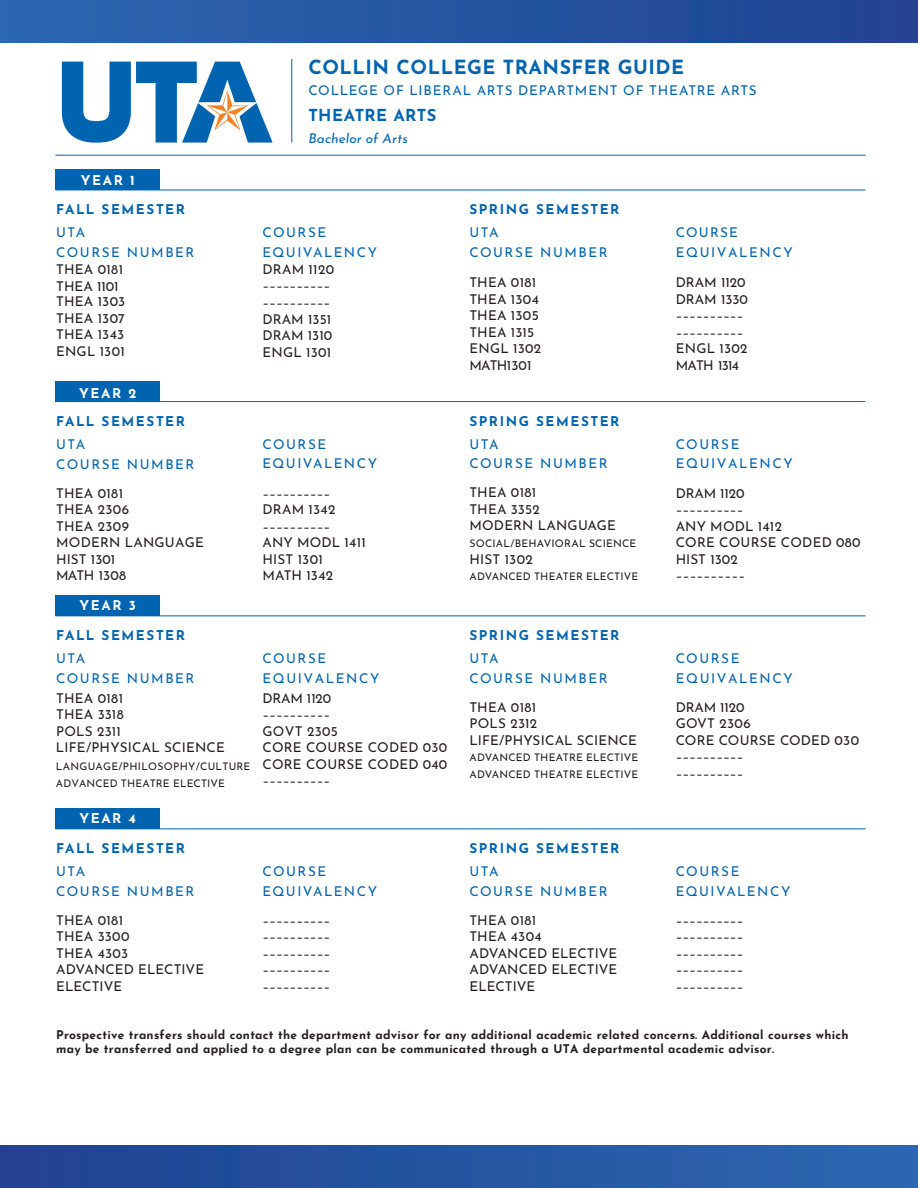
<style>
.page{position:relative;width:918px;height:1188px;background:#fff}
.page>*{position:absolute;margin:0;border:0;box-sizing:border-box;transform-origin:0 0}
.t1{font:700 19.5px "Josefin Sans";letter-spacing:.025em;color:#0064b1}
.t2{font:700 16.5px "Josefin Sans";letter-spacing:.02em;color:#0064b1}
.t3{font:13.5px/16.5px "Josefin Sans";letter-spacing:.015em;color:#231f20}
.t4{font:13.5px/19.5px "Josefin Sans";letter-spacing:.115em;color:#0064b1}
.t5{font:700 13.5px/23.5px "Josefin Sans";letter-spacing:.115em;color:#0064b1}
.t6{font:13.5px "Josefin Sans";letter-spacing:.055em;color:#0064b1}
.t7{font:700 13.5px "Josefin Sans";letter-spacing:.11em;color:#fff}
.t8{font:italic 13.5px "Josefin Sans";letter-spacing:.005em;color:#0064b1}
.t9{font:700 12px/14.4px "Josefin Sans";letter-spacing:.02em;color:#231f20}
.t10{font:10.5px/16.5px "Josefin Sans";letter-spacing:.015em;color:#231f20}
.s1{font-weight:400}
.s2{color:#0064b1}
.s3{color:#231f20}
.s4{font-style:inherit}
</style>
<div class="page">
<div style="left:56px;top:169px;width:104px;height:21px;background:#0064b1"></div>
<div style="left:56px;top:381px;width:104px;height:21px;background:#0064b1"></div>
<div style="left:56px;top:595px;width:104px;height:21px;background:#0064b1"></div>
<div style="left:56px;top:808px;width:104px;height:21px;background:#0064b1"></div>
<hr style="left:56px;top:155px;width:810px;height:1px;background:#0064b1">
<hr style="left:56px;top:190px;width:810px;height:1px;background:#0064b1">
<hr style="left:56px;top:401px;width:810px;height:1px;background:#0064b1">
<hr style="left:56px;top:615px;width:810px;height:1px;background:#0064b1">
<hr style="left:56px;top:828px;width:810px;height:1px;background:#0064b1">
<hr style="left:291px;top:59px;width:1px;height:84px;background:#0064b1">
<img style="left:61px;top:61px;width:212px;height:82px">
<div style="left:0;top:0;width:918px;height:42px;background:linear-gradient(to right,#2c67b1,#1f4390)"></div>
<div style="left:0;top:1146px;width:918px;height:42px;background:linear-gradient(to right,#204290,#2c67b1)"></div>
<p class="t7" style="left:81px;top:168px;width:55px">YEAR 1</p>
<p class="t5" style="left:56px;top:195px;width:130px">FALL SEMESTER<br><span class="s1">UTA</span></p>
<p class="t3" style="left:56px;top:242px;width:140px;line-height:17px"><span class="s2">COURSE NUMBER<br></span>THEA 0181<br>THEA 1101</p>
<p class="t3" style="left:56px;top:292px;width:71px">THEA 1303</p>
<p class="t3" style="left:56px;top:308px;width:70px">THEA 1307</p>
<p class="t3" style="left:56px;top:325px;width:69px">THEA 1343</p>
<p class="t3" style="left:56px;top:341px;width:70px">ENGL 1301</p>
<p class="t7" style="left:79px;top:381px;width:59px">YEAR 2</p>
<p class="t5" style="left:56px;top:407px;width:130px">FALL SEMESTER<br><span class="s1">UTA</span></p>
<p class="t4" style="left:56px;top:448px;width:140px;line-height:29px">COURSE NUMBER<br><span class="s3">THEA 0181</span></p>
<p class="t3" style="left:56px;top:499px;width:149px">THEA 2306<br>THEA 2309<br>MODERN LANGUAGE<br>HIST 1301<br>MATH <span class="s4">1308</span></p>
<p class="t7" style="left:80px;top:594px;width:58px">YEAR 3</p>
<p class="t5" style="left:56px;top:621px;width:130px">FALL SEMESTER</p>
<p class="t4" style="left:56px;top:647px;width:31px">UTA</p>
<p class="t4" style="left:56px;top:667px;width:140px">COURSE NUMBER</p>
<p class="t3" style="left:56px;top:688px;width:68px">THEA 0181</p>
<p class="t3" style="left:56px;top:705px;width:69px">THEA 3318</p>
<p class="t3" style="left:56px;top:721px;width:66px">POLS 2311</p>
<p class="t3" style="left:56px;top:738px;width:170px">LIFE/PHYSICAL SCIENCE</p>
<p class="t10" style="left:56px;top:757px;width:196px">LANGUAGE/PHILOSOPHY/CULTURE<br>ADVANCED THEATRE ELECTIVE</p>
<p class="t7" style="left:79px;top:807px;width:58px">YEAR 4</p>
<p class="t5" style="left:56px;top:834px;width:130px">FALL SEMESTER</p>
<p class="t4" style="left:56px;top:860px;width:31px">UTA</p>
<p class="t4" style="left:56px;top:880px;width:140px">COURSE NUMBER</p>
<p class="t3" style="left:56px;top:910px;width:68px">THEA 0181</p>
<p class="t3" style="left:56px;top:927px;width:75px">THEA 3300</p>
<p class="t3" style="left:56px;top:943px;width:73px">THEA 4303</p>
<p class="t3" style="left:56px;top:960px;width:149px">ADVANCED ELECTIVE</p>
<p class="t3" style="left:56px;top:976px;width:67px">ELECTIVE</p>
<p class="t1" style="left:308px;top:49px;width:377px"><span class="s4">COLLIN</span> COLLEGE TRANSFER GUIDE</p>
<p class="t6" style="left:308px;top:79px;width:450px">COLLEGE OF LIBERAL ARTS DEPARTMENT OF THEATRE ARTS</p>
<p class="t2" style="left:308px;top:100px;width:129px">THEATRE ARTS</p>
<p class="t8" style="left:308px;top:126px;width:101px">Bachelor of Arts</p>
<p class="t4" style="left:263px;top:221px;width:116px">COURSE<br>EQUIVALENCY</p>
<p class="t3" style="left:263px;top:259px;width:73px">DRAM 1120 –––––––––– ––––––––––<br>DRAM 1351<br>DRAM 1310<br>ENGL 1301</p>
<p class="t4" style="left:263px;top:433px;width:65px">COURSE</p>
<p class="t4" style="left:263px;top:452px;width:116px">EQUIVALENCY</p>
<p class="t3" style="left:263px;top:483px;width:69px">––––––––––</p>
<p class="t3" style="left:263px;top:499px;width:74px">DRAM 1342</p>
<p class="t3" style="left:263px;top:516px;width:69px">––––––––––</p>
<p class="t3" style="left:263px;top:532px;width:105px">ANY MODL 1411</p>
<p class="t3" style="left:263px;top:549px;width:62px">HIST 1301</p>
<p class="t3" style="left:263px;top:565px;width:72px">MATH 1342</p>
<p class="t4" style="left:263px;top:647px;width:119px">COURSE<br>EQUIVALENCY<br><span class="s3">DRAM 1120</span></p>
<p class="t3" style="left:263px;top:705px;width:186px">––––––––––<br>GOVT 2305<br>CORE COURSE CODED 030<br>CORE COURSE CODED 040 ––––––––––</p>
<p class="t5" style="left:469px;top:195px;width:152px">SPRING SEMESTER</p>
<p class="t4" style="left:470px;top:221px;width:31px">UTA</p>
<p class="t4" style="left:470px;top:241px;width:140px">COURSE NUMBER</p>
<p class="t3" style="left:469px;top:273px;width:68px">THEA 0181</p>
<p class="t3" style="left:469px;top:289px;width:71px">THEA 1304</p>
<p class="t3" style="left:469px;top:306px;width:71px">THEA 1305</p>
<p class="t3" style="left:469px;top:322px;width:73px">THEA 1315<br>ENGL 1302<br>MATH<span class="s4">1301</span></p>
<p class="t5" style="left:469px;top:407px;width:152px">SPRING SEMESTER</p>
<p class="t4" style="left:470px;top:433px;width:31px">UTA</p>
<p class="t4" style="left:470px;top:452px;width:140px">COURSE NUMBER</p>
<p class="t3" style="left:469px;top:483px;width:68px">THEA 0181</p>
<p class="t3" style="left:469px;top:499px;width:72px">THEA 3352</p>
<p class="t3" style="left:469px;top:516px;width:148px">MODERN LANGUAGE</p>
<p class="t10" style="left:470px;top:534px;width:169px">SOCIAL/BEHAVIORAL SCIENCE</p>
<p class="t3" style="left:470px;top:549px;width:65px">HIST 1302</p>
<p class="t10" style="left:470px;top:567px;width:170px">ADVANCED THEATER ELECTIVE</p>
<p class="t5" style="left:469px;top:621px;width:152px">SPRING SEMESTER</p>
<p class="t4" style="left:470px;top:647px;width:31px">UTA</p>
<p class="t4" style="left:470px;top:667px;width:140px">COURSE NUMBER</p>
<p class="t3" style="left:470px;top:697px;width:68px">THEA 0181</p>
<p class="t3" style="left:470px;top:714px;width:69px">POLS 2312</p>
<p class="t3" style="left:470px;top:730px;width:169px">LIFE/PHYSICAL SCIENCE</p>
<p class="t10" style="left:470px;top:748px;width:170px">ADVANCED THEATRE ELECTIVE</p>
<p class="t10" style="left:470px;top:765px;width:170px">ADVANCED THEATRE ELECTIVE</p>
<p class="t4" style="left:263px;top:860px;width:65px">COURSE</p>
<p class="t4" style="left:263px;top:880px;width:116px">EQUIVALENCY</p>
<p class="t3" style="left:263px;top:910px;width:69px">––––––––––</p>
<p class="t3" style="left:263px;top:927px;width:69px">––––––––––</p>
<p class="t3" style="left:263px;top:943px;width:69px">––––––––––</p>
<p class="t3" style="left:263px;top:960px;width:69px">––––––––––</p>
<p class="t3" style="left:263px;top:976px;width:69px">––––––––––</p>
<p class="t5" style="left:469px;top:834px;width:152px">SPRING SEMESTER</p>
<p class="t4" style="left:470px;top:860px;width:31px">UTA</p>
<p class="t4" style="left:470px;top:880px;width:140px">COURSE NUMBER</p>
<p class="t3" style="left:470px;top:910px;width:68px">THEA 0181</p>
<p class="t3" style="left:470px;top:927px;width:74px">THEA 4304</p>
<p class="t3" style="left:470px;top:943px;width:149px">ADVANCED ELECTIVE</p>
<p class="t3" style="left:470px;top:960px;width:149px">ADVANCED ELECTIVE</p>
<p class="t3" style="left:470px;top:976px;width:67px">ELECTIVE</p>
<p class="t4" style="left:676px;top:221px;width:119px">COURSE<br>EQUIVALENCY</p>
<p class="t3" style="left:676px;top:273px;width:74px"><span class="s4">DRAM 1120<br></span>DRAM 1330 –––––––––– ––––––––––<br>ENGL 1302<br>MATH 1314</p>
<p class="t4" style="left:676px;top:433px;width:119px">COURSE<br>EQUIVALENCY</p>
<p class="t3" style="left:676px;top:483px;width:186px"><span class="s4">DRAM 1120<br></span>––––––––––<br>ANY MODL 1412<br>CORE COURSE CODED 080<br>HIST 1302<br><span class="s4">––––––––––</span></p>
<p class="t4" style="left:676px;top:647px;width:119px">COURSE<br>EQUIVALENCY</p>
<p class="t3" style="left:676px;top:697px;width:185px"><span class="s4">DRAM 1120<br></span>GOVT 2306<br>CORE COURSE CODED 030 ––––––––––<br>––––––––––</p>
<p class="t4" style="left:676px;top:860px;width:65px">COURSE</p>
<p class="t4" style="left:676px;top:880px;width:116px">EQUIVALENCY</p>
<p class="t3" style="left:676px;top:910px;width:69px">––––––––––</p>
<p class="t3" style="left:676px;top:927px;width:69px">––––––––––</p>
<p class="t3" style="left:676px;top:943px;width:69px">––––––––––</p>
<p class="t3" style="left:676px;top:960px;width:69px">––––––––––</p>
<p class="t3" style="left:676px;top:976px;width:69px">––––––––––</p>
<p class="t9" style="left:56px;top:1026px;width:794px">Prospective transfers should contact the department advisor for any additional academic related concerns. Additional courses which may be transferred and applied to a degree plan can be communicated through a UTA departmental academic advisor.</p>
</div>
